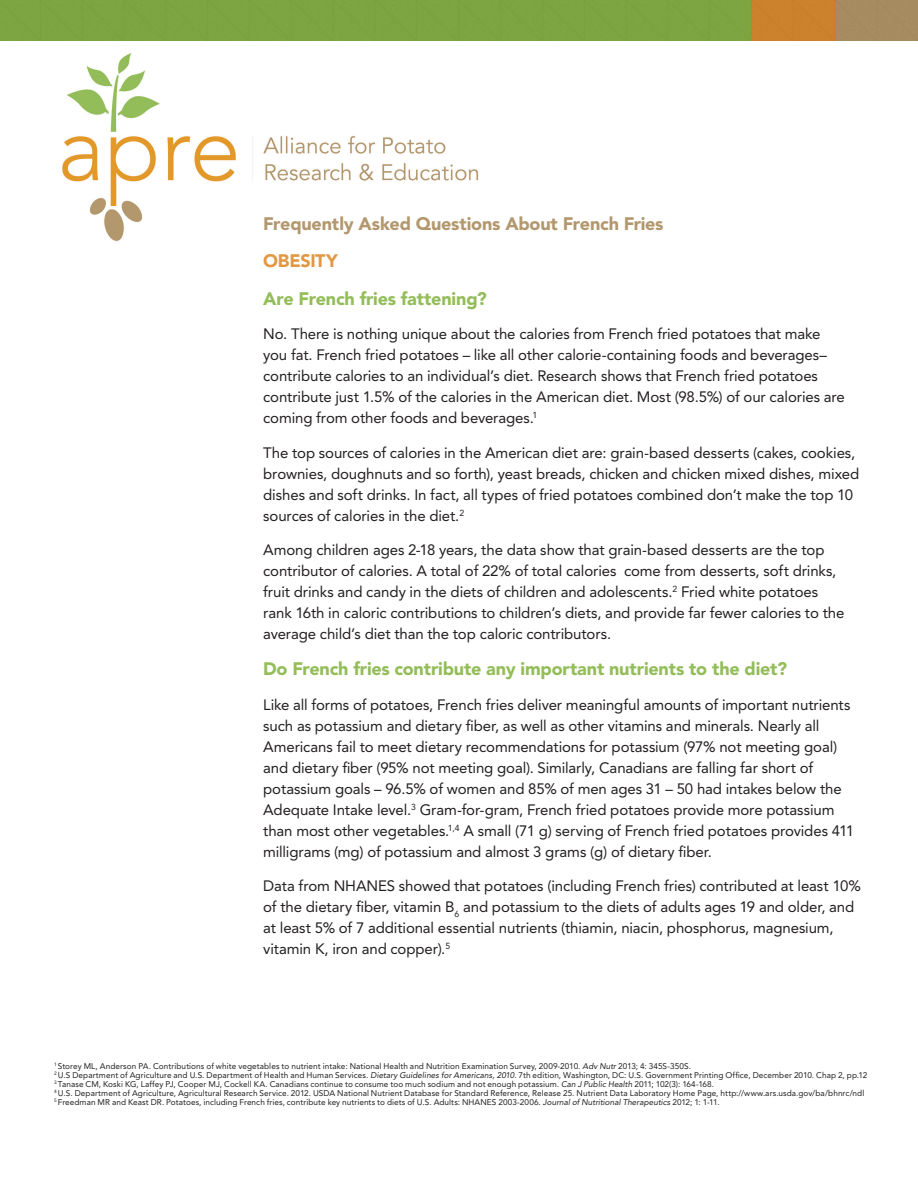
<style>
.page{position:relative;width:918px;height:1188px;background:#fff}
.page>*{position:absolute;margin:0;border:0;box-sizing:border-box;transform-origin:0 0}
.t1{font:900 18px "Avenir";letter-spacing:-.01em;color:#93bd59}
.t2{font:900 18px "Avenir";letter-spacing:-.015em;color:#b3976d}
.t3{font:900 18px "Avenir";letter-spacing:-.015em;color:#e29843}
.t4{font:15px/21px "Avenir";letter-spacing:-.01em;color:#231f20}
.t5{font:8.25px/9px "Avenir";letter-spacing:.01em;color:#231f20}
.s1{font-style:italic}
</style>
<div class="page">
<div style="left:0;top:0;width:751px;height:40px;background:#7ca541"></div>
<div style="left:835px;top:0;width:83px;height:40px;background:#a68a60"></div>
<div style="left:751px;top:0;width:84px;height:40px;background:#cb812c"></div>
<hr style="left:917px;top:0;width:1px;height:40px;background:#b3976d">
<img style="left:62px;top:53px;width:417px;height:188px">
<p class="t2" style="left:263px;top:213px;width:402px">Frequently Asked Questions About French Fries</p>
<p class="t3" style="left:263px;top:250px;width:76px">Obesity</p>
<p class="t1" style="left:263px;top:288px;width:225px">Are French fries fattening?</p>
<p class="t4" style="left:263px;top:324px;width:583px">No. There is nothing unique about the calories from French fried potatoes that make you fat. French fried potatoes – like all other calorie-containing foods and beverages– contribute calories to an individual’s diet. Research shows that French fried potatoes contribute just 1.5% of the calories in the American diet. Most (98.5%) of our calories are coming from other foods and beverages.<sup>1</sup></p>
<p class="t4" style="left:263px;top:442px;width:598px">The top sources of calories in the American diet are: grain-based desserts (cakes, cookies, brownies, doughnuts and so forth), yeast breads, chicken and chicken mixed dishes, mixed dishes and soft drinks. In fact, all types of fried potatoes combined don’t make the top 10 sources of calories in the diet.<sup>2</sup></p>
<p class="t4" style="left:263px;top:540px;width:583px">Among children ages 2-18 years, the data show that grain-based desserts are the top contributor of calories. A total of 22% of total calories come from desserts, soft drinks, fruit drinks and candy in the diets of children and adolescents.<sup>2</sup> Fried white potatoes rank 16th in caloric contributions to children’s diets, and provide far fewer calories to the average child’s diet than the top caloric contributors.</p>
<p class="t1" style="left:263px;top:658px;width:525px">Do French fries contribute any important nutrients to the diet?</p>
<p class="t4" style="left:263px;top:694px;width:592px">Like all forms of potatoes, French fries deliver meaningful amounts of important nutrients such as potassium and dietary fiber, as well as other vitamins and minerals. Nearly all Americans fail to meet dietary recommendations for potassium (97% not meeting goal) and dietary fiber (95% not meeting goal). Similarly, Canadians are falling far short of potassium goals – 96.5% of women and 85% of men ages 31 – 50 had intakes below the Adequate Intake level.<sup>3</sup> Gram-for-gram, French fried potatoes provide more potassium than most other vegetables.<sup>1,4</sup> A small (71 g) serving of French fried potatoes provides 411 milligrams (mg) of potassium and almost 3 grams (g) of dietary fiber.</p>
<p class="t4" style="left:263px;top:876px;width:599px">Data from NHANES showed that potatoes (including French fries) contributed at least 10% of the dietary fiber, vitamin B<sub>6</sub> and potassium to the diets of adults ages 19 and older, and at least 5% of 7 additional essential nutrients (thiamin, niacin, phosphorus, magnesium, vitamin K, iron and copper).<sup>5</sup></p>
<p class="t5" style="left:54px;top:1062px;width:815px"><sup>1</sup> Storey ML, Anderson PA. Contributions of white vegetables to nutrient intake: National Health and Nutrition Examination Survey, 2009-2010. <span class="s1">Adv Nutr</span> 2013; 4: 345S-350S.<br><sup>2</sup> U.S Department of Agriculture and U.S. Department of Health and Human Services. <span class="s1">Dietary Guidelines for Americans, 2010</span>. 7th edition, Washington, DC: U.S. Government Printing Office, December 2010. Chap 2, pp.12<br><sup>3</sup> Tanase CM, Koski KG, Laffey PJ, Cooper MJ, Cockell KA. Canadians continue to consume too much sodium and not enough potassium. <span class="s1">Can J Public Health</span> 2011; 102(3): 164-168.<br><sup>4</sup> U.S. Department of Agriculture, Agricultural Research Service. 2012. USDA National Nutrient Database for Standard Reference, Release 25. Nutrient Data Laboratory Home Page, http://www.ars.usda.gov/ba/bhnrc/ndl <sup>5</sup> Freedman MR and Keast DR. Potatoes, including French fries, contribute key nutrients to diets of U.S. Adults: NHANES 2003-2006. <span class="s1">Journal of Nutritional Therapeutics</span> 2012; 1: 1-11.</p>
</div>
